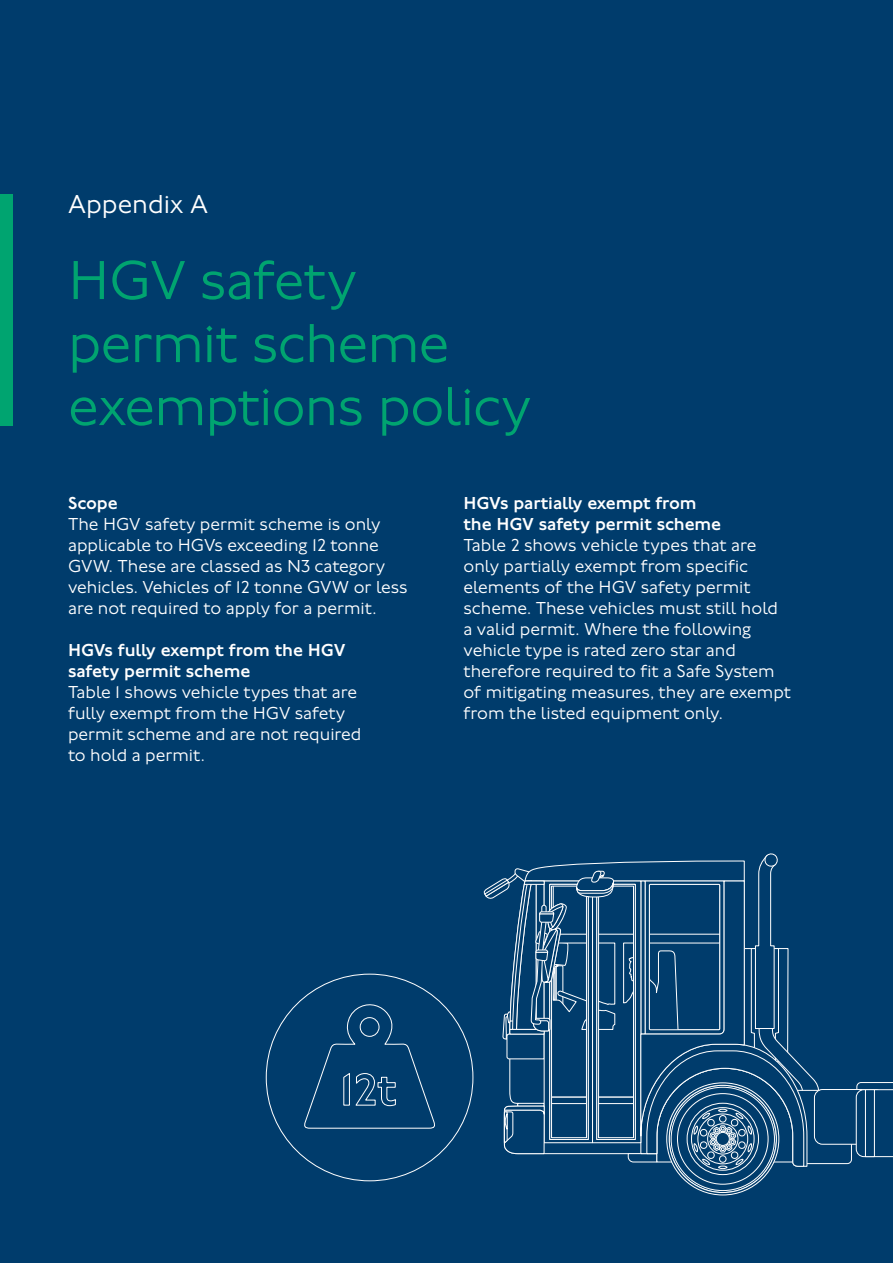
<style>
.page{position:relative;width:893px;height:1263px;background:#003c6c}
.page>*{position:absolute;margin:0;border:0;box-sizing:border-box;transform-origin:0 0}
.H2_Main_heading{font:300 57px/63px "Johnston 100";letter-spacing:-.015em;color:#00a470}
.H3_Number_Subheading{font:300 27px "Johnston 100";color:#fff}
.Body_12_14pt{font:300 18px/21px "Johnston 100";color:#fff}
.H4_Body_heading{font:500 18px/21px "Johnston 100";letter-spacing:-.005em;color:#fff}
</style>
<div class="page">
<div style="left:794px;top:1090px;width:58px;height:74px;border:1px solid #fff;border-radius:4px"></div>
<div style="left:814px;top:1089px;width:69px;height:55px;background:#003c6c;border-radius:8px"></div>
<div style="left:814px;top:1089px;width:70px;height:55px;border:1px solid #fff;border-radius:8px"></div>
<svg style="left:856px;top:1082px;width:37px;height:75px"></svg>
<div style="left:865px;top:1089px;width:10px;height:68px;background:#003c6c;border:1px solid #fff"></div>
<svg style="left:483px;top:853px;width:337px;height:343px"></svg>
<svg style="left:304px;top:1004px;width:131px;height:125px"></svg>
<div style="left:0;top:194px;width:13px;height:231px;background:#00a470"></div>
<h3 class="H3_Number_Subheading" style="left:68px;top:189px;width:141px">Appendix A</h3>
<h2 class="H2_Main_heading" style="left:68px;top:250px;width:465px">HGV safety permit scheme exemptions policy</h2>
<h4 class="H4_Body_heading" style="left:68px;top:493px;width:51px">Scope</h4>
<p class="Body_12_14pt" style="left:68px;top:514px;width:341px">The HGV safety permit scheme is only applicable to HGVs exceeding 12 tonne GVW. These are classed as N3 category vehicles. Vehicles of 12 tonne GVW or less are not required to apply for a permit.</p>
<h4 class="H4_Body_heading" style="left:68px;top:640px;width:279px">HGVs fully exempt from the HGV safety permit scheme</h4>
<p class="Body_12_14pt" style="left:68px;top:682px;width:295px">Table 1 shows vehicle types that are fully exempt from the HGV safety permit scheme and are not required to hold a permit.</p>
<h4 class="H4_Body_heading" style="left:463px;top:493px;width:259px">HGVs partially exempt from the HGV safety permit scheme</h4>
<p class="Body_12_14pt" style="left:463px;top:535px;width:329px">Table 2 shows vehicle types that are only partially exempt from specific elements of the HGV safety permit scheme. These vehicles must still hold a valid permit. Where the following vehicle type is rated zero star and therefore required to fit a Safe System of mitigating measures, they are exempt from the listed equipment only.</p>
</div>
